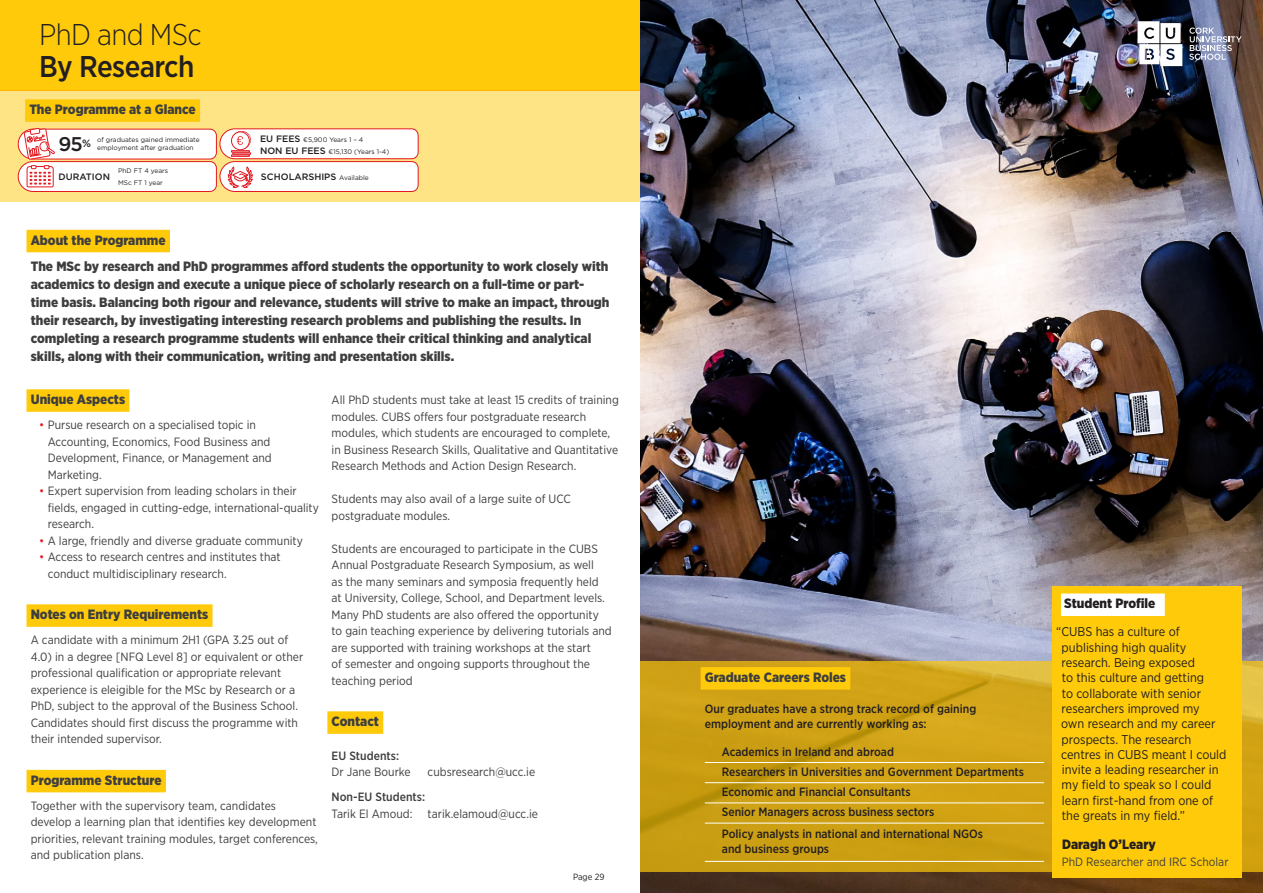
<style>
.page{position:relative;width:1263px;height:893px;background:#fff}
.page>*{position:absolute;margin:0;border:0;box-sizing:border-box;transform-origin:0 0}
.t1{font:500 30px/31.5px "Gotham Narrow";letter-spacing:-.02em;color:#231f20}
.t2{font:500 19.8px "Gotham";color:#231f20}
.t3{font:900 13.5px/18px "Gotham Narrow";color:#3e3e3f}
.t4{font:900 13.5px "Gotham Narrow";color:#231f20}
.t5{font:12.75px/15.3px "Gotham Narrow";color:#231f20}
.t6{font:12px/16.5px "Gotham Narrow";color:#3e3e3f}
.t7{font:500 12px/14.4px "Gotham Narrow";color:#231f20}
.t8{font:500 12px/16.5px "Gotham Narrow";color:#3e3e3f}
.t9{font:500 9.3px "Gotham";color:#231f20}
.t10{font:9px "Gotham Narrow";color:#231f20}
.t11{font:6.6px/8.1px "Gotham";color:#231f20}
.s1{font-weight:300}
.s2{font-weight:500;font-size:9.3px}
.s3{font-weight:400;font-size:6.6px}
.s4{color:#e21a21}
.s5{font-weight:500}
.s6{font-weight:400}
</style>
<div class="page">
<div style="left:0;top:90px;width:640px;height:112px;background:#fee484"></div>
<div style="left:0;top:0;width:1263px;height:90px;background:#feca0a"></div>
<img style="left:640px;top:0;width:623px;height:893px">
<div style="left:27px;top:230px;width:143px;height:22px;background:#feca0a"></div>
<div style="left:27px;top:389px;width:102px;height:23px;background:#feca0a"></div>
<div style="left:27px;top:604px;width:186px;height:23px;background:#feca0a"></div>
<div style="left:27px;top:770px;width:139px;height:22px;background:#feca0a"></div>
<div style="left:327px;top:711px;width:56px;height:23px;background:#feca0a"></div>
<svg style="left:1137px;top:21px;width:45px;height:45px;background:#cccdd2"></svg>
<svg style="left:1189px;top:28px;width:53px;height:32px;background:#848391"></svg>
<svg style="left:18px;top:128px;width:401px;height:64px;background:#fbe5e0"></svg>
<div style="left:25px;top:99px;width:175px;height:23px;background:#feca0a"></div>
<svg style="left:640px;top:661px;width:623px;height:211px;background:#cfa116"></svg>
<div style="left:1052px;top:586px;width:190px;height:291px;background:#feca0a"></div>
<div style="left:1061px;top:593px;width:104px;height:23px;background:#fff"></div>
<div style="left:701px;top:667px;width:149px;height:23px;background:#feca0a"></div>
<hr style="left:705px;top:762px;width:339px;height:1px;background:#fff">
<hr style="left:705px;top:782px;width:339px;height:1px;background:#fff">
<hr style="left:705px;top:802px;width:339px;height:1px;background:#fff">
<hr style="left:705px;top:823px;width:339px;height:1px;background:#fff">
<hr style="left:705px;top:861px;width:339px;height:1px;background:#fff">
<p class="t1" style="left:39px;top:19px;width:164px"><span class="s1">PhD and MSc<br></span>By Research</p>
<p class="t3" style="left:29px;top:100px;width:168px">The Programme at a Glance</p>
<p class="t11" style="left:260px;top:134px;width:131px;line-height:11.6px"><span class="s2">EU FEES</span> €5,900 Years 1 – 4<br><span class="s2">NON EU FEES</span> €15,130 (Years 1-4)</p>
<p class="t2" style="left:58px;top:131px;width:34px">95<sup>%</sup></p>
<p class="t11" style="left:97px;top:136px;width:104px">of graduates gained immediate employment after graduation</p>
<p class="t9" style="left:58px;top:171px;width:53px">DURATION</p>
<p class="t9" style="left:261px;top:170px;width:109px">SCHOLARSHIPS <span class="s3">Available</span></p>
<p class="t11" style="left:118px;top:164px;width:52px;line-height:12.6px">PhD FT 4 years<br>MSc FT 1 year</p>
<p class="t3" style="left:31px;top:231px;width:136px">About the Programme</p>
<p class="t3" style="left:31px;top:257px;width:580px">The MSc by research and PhD programmes afford students the opportunity to work closely with academics to design and execute a unique piece of scholarly research on a full-time or part&shy;time basis. Balancing both rigour and relevance, students will strive to make an impact, through their research, by investigating interesting research problems and publishing the results. In completing a research programme students will enhance their critical thinking and analytical skills, along with their communication, writing and presentation skills.</p>
<p class="t3" style="left:31px;top:390px;width:96px">Unique Aspects</p>
<p class="t6" style="left:48px;top:416px;width:225px;text-indent:-9px"><span class="s4">•</span> Pursue research on a specialised topic in Accounting, Economics, Food Business and Development, Finance, or Management and Marketing.</p>
<p class="t6" style="left:48px;top:482px;width:273px;text-indent:-9px"><span class="s4">•</span> Expert supervision from leading scholars in their fields, engaged in cutting-edge, international-quality research.</p>
<p class="t6" style="left:39px;top:532px;width:265px"><span class="s4">•</span> A large, friendly and diverse graduate community</p>
<p class="t6" style="left:48px;top:548px;width:234px;text-indent:-9px"><span class="s4">•</span> Access to research centres and institutes that conduct multidisciplinary research.</p>
<p class="t3" style="left:31px;top:605px;width:179px">Notes on Entry Requirements</p>
<p class="t6" style="left:31px;top:631px;width:274px">A candidate with a minimum 2H1 (GPA 3.25 out of 4.0) in a degree [NFQ Level 8] or equivalent or other professional qualification or appropriate relevant experience is eleigible for the MSc by Research or a PhD, subject to the approval of the Business School.</p>
<p class="t6" style="left:31px;top:714px;width:269px">Candidates should first discuss the programme with their intended supervisor.</p>
<p class="t3" style="left:31px;top:771px;width:132px">Programme Structure</p>
<p class="t6" style="left:31px;top:797px;width:289px">Together with the supervisory team, candidates develop a learning plan that identifies key development priorities, relevant training modules, target conferences, and publication plans.</p>
<p class="t6" style="left:332px;top:391px;width:289px">All PhD students must take at least 15 credits of training modules. CUBS offers four postgraduate research modules, which students are encouraged to complete, in Business Research Skills, Qualitative and Quantitative Research Methods and Action Design Research.</p>
<p class="t6" style="left:332px;top:490px;width:241px">Students may also avail of a large suite of UCC postgraduate modules.</p>
<p class="t6" style="left:332px;top:540px;width:282px">Students are encouraged to participate in the CUBS Annual Postgraduate Research Symposium, as well<br>as the many seminars and symposia frequently held<br>at University, College, School, and Department levels.<br>Many PhD students are also offered the opportunity to gain teaching experience by delivering tutorials and are supported with training workshops at the start<br>of semester and ongoing supports throughout the teaching period</p>
<p class="t3" style="left:332px;top:712px;width:49px">Contact</p>
<p class="t6" style="left:332px;top:747px;width:81px"><span class="s5">EU Students:<br></span>Dr Jane Bourke</p>
<p class="t6" style="left:428px;top:763px;width:109px">cubsresearch@ucc.ie</p>
<p class="t8" style="left:332px;top:789px;width:95px">Non-EU Students:<br><span class="s6">Tarik El Amoud:</span></p>
<p class="t6" style="left:428px;top:805px;width:112px">tarik.elamoud@ucc.ie</p>
<p class="t10" style="left:573px;top:871px;width:33px">Page 29</p>
<p class="t3" style="left:705px;top:668px;width:143px">Graduate Careers Roles</p>
<p class="t7" style="left:705px;top:702px;width:273px">Our graduates have a strong track record of gaining employment and are currently working as:</p>
<p class="t7" style="left:722px;top:744px;width:174px">Academics in Ireland and abroad</p>
<p class="t7" style="left:722px;top:764px;width:304px">Researchers in Universities and Government Departments</p>
<p class="t7" style="left:722px;top:785px;width:190px">Economic and Financial Consultants</p>
<p class="t7" style="left:722px;top:805px;width:214px">Senior Managers across business sectors</p>
<p class="t7" style="left:722px;top:827px;width:263px">Policy analysts in national and international NGOs and business groups</p>
<p class="t4" style="left:1064px;top:595px;width:93px">Student Profile</p>
<p class="t5" style="left:1061px;top:624px;width:167px;text-indent:-5px">“CUBS has a culture of publishing high quality research. Being exposed<br>to this culture and getting<br>to collaborate with senior researchers improved my<br>own research and my career prospects. The research centres in CUBS meant I could invite a leading researcher in my field to speak so I could learn first-hand from one of the greats in my field.”</p>
<p class="t4" style="left:1062px;top:836px;width:95px">Daragh O’Leary</p>
<p class="t6" style="left:1062px;top:853px;width:168px">PhD Researcher and IRC Scholar</p>
</div>
